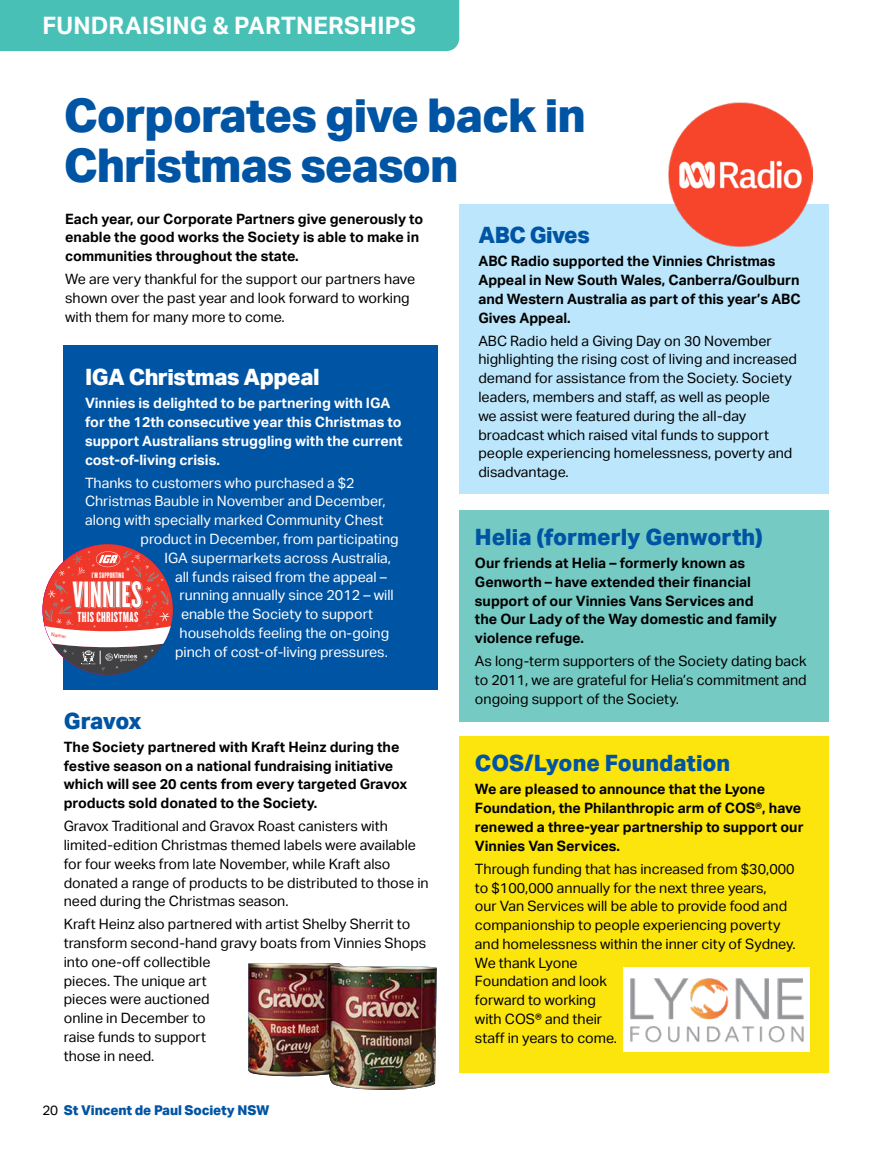
<style>
.page{position:relative;width:893px;height:1149px;background:#fff}
.page>*{position:absolute;margin:0;border:0;box-sizing:border-box;transform-origin:0 0}
.t1{font:800 46.5px/49.5px "Aktiv Grotesk";letter-spacing:-.02em;color:#0054a4}
.t2{font:38.25px "Knockout 67 Full Bantamwt";letter-spacing:.025em;color:#fff;scale:.94 1}
.t3{font:700 24px "Aktiv Grotesk";letter-spacing:.005em;color:#fff}
.t4{font:800 22.5px "Aktiv Grotesk";color:#0054a4}
.t5{font:800 22.5px "Aktiv Grotesk";letter-spacing:-.02em;color:#fff}
.t6{font:800 22.5px "Aktiv Grotesk";letter-spacing:-.02em;color:#0054a4}
.t7{font:15.15px "Knockout 67 Full Bantamwt";letter-spacing:.025em;color:#fff}
.t8{font:14.25px/18.8px "Aktiv Grotesk";color:#000}
.t9{font:700 14.25px/18.8px "Aktiv Grotesk";color:#000}
.t10{font:14.25px "Aktiv Grotesk";color:#fff}
.t11{font:700 14.25px/18.8px "Aktiv Grotesk";color:#fff}
.t12{font:800 13.5px "Aktiv Grotesk";letter-spacing:-.01em;color:#0054a4}
.t13{font:8.25px "Knockout 67 Full Bantamwt";letter-spacing:.025em;color:#fff}
.t14{font:5.25px "Apercu";color:#ef3829}
.s1{font-weight:400;color:#000}
</style>
<div class="page">
<div style="left:64px;top:345px;width:374px;height:344px;background:#0054a4"></div>
<div style="left:459px;top:204px;width:370px;height:289px;background:#bce6fb"></div>
<div style="left:459px;top:736px;width:370px;height:335px;background:#fce50c"></div>
<div style="left:459px;top:510px;width:370px;height:212px;background:#75cac3"></div>
<img style="left:668px;top:102px;width:145px;height:145px">
<svg style="left:43px;top:544px;width:130px;height:130px"></svg>
<div style="left:624px;top:967px;width:186px;height:84px;background:#fff"></div>
<img style="left:630px;top:978px;width:174px;height:65px">
<img style="left:248px;top:963px;width:189px;height:126px">
<div style="left:0;top:0;width:459px;height:51px;background:#49c0b6"></div>
<h3 class="t3" style="left:43px;top:12px;width:375px">FUNDRAISING &amp; PARTNERSHIPS</h3>
<h1 class="t1" style="left:64px;top:91px;width:524px">Corporates give back in<br>Christmas season</h1>
<p class="t9" style="left:65px;top:209px;width:360px">Each year, our Corporate Partners give generously to enable the good works the Society is able to make in communities throughout the state.</p>
<p class="t8" style="left:65px;top:270px;width:351px">We are very thankful for the support our partners have shown over the past year and look forward to working with them for many more to come.</p>
<h3 class="t6" style="left:478px;top:222px;width:113px">ABC Gives</h3>
<p class="t9" style="left:478px;top:252px;width:324px">ABC Radio supported the Vinnies Christmas Appeal in New South Wales, Canberra/Goulburn and Western Australia as part of this year’s ABC Gives Appeal.</p>
<p class="t8" style="left:478px;top:331px;width:320px">ABC Radio held a Giving Day on 30 November highlighting the rising cost of living and increased demand for assistance from the Society. Society leaders, members and staff, as well as people<br>we assist were featured during the all-day broadcast which raised vital funds to support people experiencing homelessness, poverty and disadvantage.</p>
<h3 class="t5" style="left:85px;top:364px;width:236px">IGA Christmas Appeal</h3>
<p class="t11" style="left:85px;top:394px;width:319px">Vinnies is delighted to be partnering with IGA for the 12th consecutive year this Christmas to support Australians struggling with the current cost-of-living crisis.</p>
<p class="t10" style="left:85px;top:474px;width:271px">Thanks to customers who purchased a $2</p>
<p class="t10" style="left:85px;top:493px;width:302px">Christmas Bauble in November and December,</p>
<p class="t10" style="left:85px;top:512px;width:300px">along with specially marked Community Chest</p>
<p class="t10" style="left:141px;top:530px;width:260px">product in December, from participating</p>
<p class="t10" style="left:165px;top:549px;width:228px">IGA supermarkets across Australia,</p>
<p class="t10" style="left:175px;top:568px;width:213px">all funds raised from the appeal –</p>
<p class="t10" style="left:180px;top:587px;width:216px">running annually since 2012 – will</p>
<p class="t10" style="left:181px;top:605px;width:194px">enable the Society to support</p>
<p class="t10" style="left:180px;top:624px;width:211px">households feeling the on-going</p>
<p class="t10" style="left:175px;top:643px;width:214px">pinch of cost-of-living pressures.</p>
<h3 class="t4" style="left:475px;top:524px;width:289px">Helia (formerly Genworth)</h3>
<p class="t9" style="left:475px;top:553px;width:303px">Our friends at Helia – formerly known as Genworth – have extended their financial support of our Vinnies Vans Services and the Our Lady of the Way domestic and family violence refuge.</p>
<p class="t8" style="left:475px;top:651px;width:333px;text-align:justify">As long-term supporters of the Society dating back to 2011, we are grateful for Helia’s commitment and ongoing support of the Society.</p>
<p class="t13" style="left:92px;top:570px;width:34px">I’M SUPPORTING</p>
<h2 class="t2" style="left:73px;top:571px;width:75px">VINNIES</h2>
<p class="t7" style="left:78px;top:607px;width:62px">THIS CHRISTMAS</p>
<p class="t14" style="left:52px;top:631px;width:17px;rotate:6deg">Name:</p>
<h3 class="t4" style="left:64px;top:707px;width:79px">Gravox</h3>
<p class="t9" style="left:64px;top:737px;width:345px">The Society partnered with Kraft Heinz during the festive season on a national fundraising initiative which will see 20 cents from every targeted Gravox products sold donated to the Society.</p>
<p class="t8" style="left:64px;top:816px;width:366px">Gravox Traditional and Gravox Roast canisters with limited-edition Christmas themed labels were available for four weeks from late November, while Kraft also donated a range of products to be distributed to those in need during the Christmas season.</p>
<p class="t8" style="left:64px;top:914px;width:364px">Kraft Heinz also partnered with artist Shelby Sherrit to transform second-hand gravy boats from Vinnies Shops into one-off collectible<br>pieces. The unique art<br>pieces were auctioned<br>online in December to<br>raise funds to support<br>those in need.</p>
<p class="t12" style="left:43px;top:1101px;width:228px"><span class="s1">20</span> St Vincent de Paul Society NSW</p>
<h3 class="t4" style="left:475px;top:750px;width:257px">COS/Lyone Foundation</h3>
<p class="t9" style="left:475px;top:779px;width:330px">We are pleased to announce that the Lyone Foundation, the Philanthropic arm of COS®, have renewed a three-year partnership to support our Vinnies Van Services.</p>
<p class="t8" style="left:475px;top:859px;width:322px">Through funding that has increased from $30,000 to $100,000 annually for the next three years,<br>our Van Services will be able to provide food and companionship to people experiencing poverty and homelessness within the inner city of Sydney.<br>We thank Lyone<br>Foundation and look<br>forward to working<br>with COS® and their<br>staff in years to come.</p>
</div>
